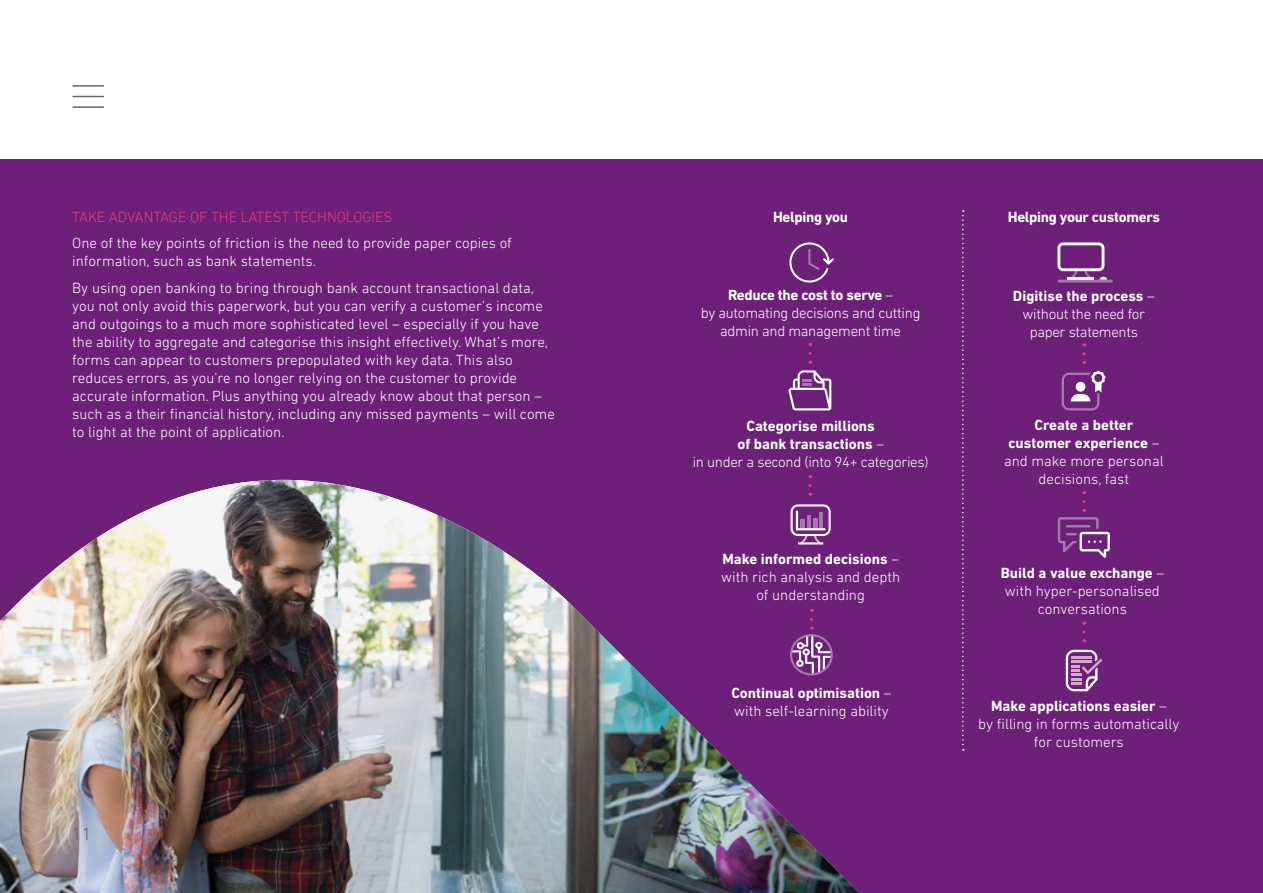
<style>
.page{position:relative;width:1263px;height:893px;background:#fff}
.page>*{position:absolute;margin:0;border:0;box-sizing:border-box;transform-origin:0 0}
.t1{font:300 18px "DIN Next W1 G";color:#63666a}
.t2{font:300 15px/18px "DIN Next W1 G";color:#fff;text-align:center}
.t3{font:300 15px/18px "DIN Next W1 G";letter-spacing:-.02em;color:#fff;text-align:center}
.t4{font:700 15px/18px "DIN Next W1 G";color:#fff;text-align:center}
.t5{font:300 15px "DIN Next W1 G";color:#e63888}
.t6{font:700 15px "DIN Next W1 G";letter-spacing:-.02em;color:#fff}
.s1{font-weight:700}
.s2{font-weight:300}
</style>
<div class="page">
<div style="left:0;top:159px;width:1263px;height:734px;background:#6d2077"></div>
<img style="left:0;top:480px;width:859px;height:413px">
<hr style="left:73px;top:85px;width:30px;height:2px;background:#63666a">
<hr style="left:73px;top:96px;width:30px;height:1px;background:#63666a">
<hr style="left:73px;top:106px;width:30px;height:2px;background:#63666a">
<svg style="left:788px;top:370px;width:43px;height:40px"></svg>
<svg style="left:790px;top:504px;width:41px;height:40px"></svg>
<svg style="left:808px;top:353px;width:3px;height:11px"></svg>
<svg style="left:808px;top:485px;width:3px;height:11px"></svg>
<svg style="left:790px;top:619px;width:43px;height:56px"></svg>
<svg style="left:1062px;top:371px;width:43px;height:39px"></svg>
<svg style="left:1057px;top:242px;width:50px;height:38px"></svg>
<hr style="left:1057px;top:280px;width:56px;height:3px;background:#fff">
<svg style="left:1082px;top:354px;width:3px;height:10px"></svg>
<svg style="left:1082px;top:632px;width:3px;height:10px"></svg>
<svg style="left:1058px;top:502px;width:52px;height:56px"></svg>
<svg style="left:789px;top:242px;width:45px;height:41px"></svg>
<svg style="left:962px;top:210px;width:2px;height:541px"></svg>
<svg style="left:1066px;top:650px;width:36px;height:41px"></svg>
<p class="t5" style="left:72px;top:208px;width:322px">TAKE ADVANTAGE OF THE LATEST TECHNOLOGIES</p>
<p class="t2" style="left:72px;top:234px;width:441px;text-align:left">One of the key points of friction is the need to provide paper copies of information, such as bank statements.</p>
<p class="t2" style="left:72px;top:278px;width:484px;text-align:left">By using open banking to bring through bank account transactional data, you not only avoid this paperwork, but you can verify a customer’s income and outgoings to a much more sophisticated level – especially if you have the ability to aggregate and categorise this insight effectively. What’s more, forms can appear to customers prepopulated with key data. This also reduces errors, as you’re no longer relying on the customer to provide accurate information. Plus anything you already know about that person – such as a their financial history, including any missed payments – will come to light at the point of application.</p>
<p class="t1" style="left:72px;top:823px;width:21px">11</p>
<p class="t6" style="left:773px;top:208px;width:77px">Helping you</p>
<p class="t6" style="left:1008px;top:208px;width:154px">Helping your customers</p>
<p class="t3" style="left:701px;top:286px;width:221px"><span class="s1">Reduce the cost to serve</span> –<br>by automating decisions and cutting admin and management time</p>
<p class="t4" style="left:693px;top:417px;width:237px">Categorise millions<br>of bank transactions <span class="s2">–<br>in under a second (into 94+ categories)</span></p>
<p class="t2" style="left:721px;top:550px;width:181px"><span class="s1">Make informed decisions</span> – with rich analysis and depth of understanding</p>
<p class="t2" style="left:731px;top:684px;width:162px;text-align:left"><span class="s1">Continual optimisation</span> – with self-learning ability</p>
<p class="t3" style="left:1013px;top:286px;width:143px"><span class="s1">Digitise the process</span> – without the need for paper statements</p>
<p class="t2" style="left:1004px;top:416px;width:161px"><span class="s1">Create a better customer experience</span> – and make more personal decisions, fast</p>
<p class="t2" style="left:1001px;top:564px;width:165px"><span class="s1">Build a value exchange</span> – with hyper-personalised conversations</p>
<p class="t2" style="left:978px;top:696px;width:203px"><span class="s1">Make applications easier</span> –<br>by filling in forms automatically for customers</p>
</div>
